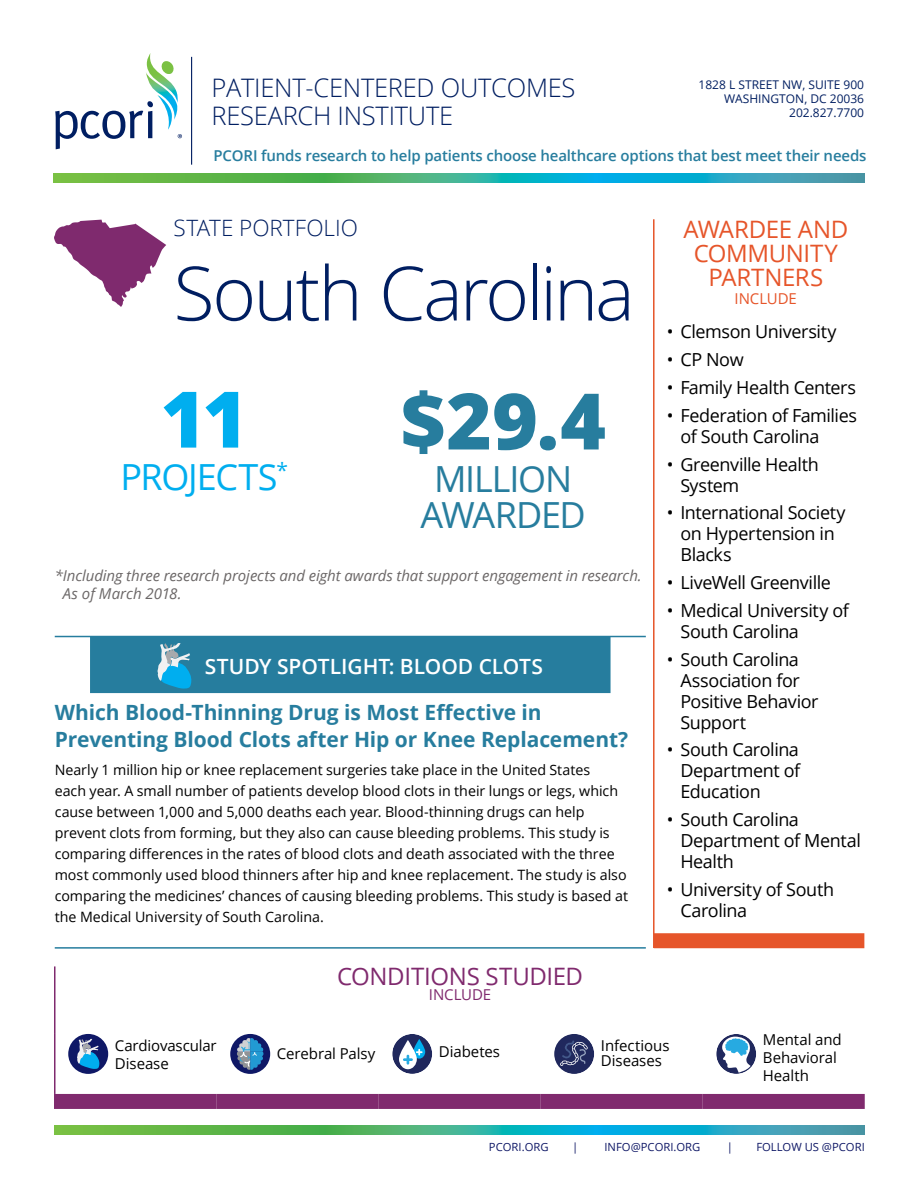
<style>
.page{position:relative;width:918px;height:1188px;background:#fff}
.page>*{position:absolute;margin:0;border:0;box-sizing:border-box;transform-origin:0 0}
.t1{font:800 78px "Open Sans";color:#277d9e}
.t2{font:800 78px "Open Sans";color:#00aeef}
.t3{font:300 75px "Open Sans";letter-spacing:-.04em;color:#001e61}
.t4{font:36px/36px "Open Sans";letter-spacing:-.03em;color:#277d9e;text-align:center}
.t5{font:36px "Open Sans";letter-spacing:-.035em;color:#00aeef}
.t6{font:300 25.5px/28.5px "Open Sans";letter-spacing:-.01em;color:#001e61}
.t7{font:24px/24px "Open Sans";letter-spacing:-.015em;color:#e6552a;text-align:center}
.t8{font:24px "Open Sans";letter-spacing:-.015em;color:#802a6e}
.t9{font:300 22.5px "Open Sans";color:#001e61}
.t10{font:700 21px/27px "Open Sans";letter-spacing:-.005em;color:#277d9e}
.t11{font:600 21px "Open Sans";color:#fff}
.t12{font:18px/21px "Open Sans";letter-spacing:-.025em;color:#000}
.t13{font:italic 15px/18px "Open Sans";letter-spacing:-.005em;color:#6b6767}
.t14{font:15px/18px "Open Sans";letter-spacing:-.005em;color:#000}
.t15{font:600 15px "Open Sans";letter-spacing:-.01em;color:#277d9e}
.t16{font:15px "Open Sans";letter-spacing:-.005em;color:#e6552a}
.t17{font:15px "Open Sans";letter-spacing:-.005em;color:#802a6e}
.t18{font:14.25px/21px "Open Sans";color:#000}
.t19{font:12px/14.4px "Open Sans";color:#001e61;text-align:right}
.t20{font:11.25px "Open Sans";color:#0f1866}
</style>
<div class="page">
<svg style="left:54px;top:1126px;width:270px;height:9px"></svg>
<svg style="left:324px;top:1126px;width:270px;height:9px"></svg>
<svg style="left:594px;top:1126px;width:271px;height:9px"></svg>
<svg style="left:55px;top:53px;width:127px;height:96px"></svg>
<hr style="left:191px;top:57px;width:1px;height:108px;background:#001e61">
<svg style="left:53px;top:174px;width:271px;height:8px"></svg>
<svg style="left:324px;top:174px;width:270px;height:8px"></svg>
<svg style="left:594px;top:174px;width:271px;height:8px"></svg>
<hr style="left:55px;top:947px;width:591px;height:2px;background:#267d9e">
<hr style="left:55px;top:636px;width:591px;height:1px;background:#267d9e">
<div style="left:90px;top:636px;width:521px;height:57px;background:#267d9e"></div>
<svg style="left:158px;top:643px;width:33px;height:46px"></svg>
<div style="left:654px;top:933px;width:210px;height:15px;background:#e6552a"></div>
<hr style="left:653px;top:219px;width:2px;height:729px;background:#e6552a">
<div style="left:54px;top:1094px;width:163px;height:15px;background:#802a6e"></div>
<div style="left:217px;top:1094px;width:162px;height:15px;background:#802a6e"></div>
<div style="left:379px;top:1094px;width:162px;height:15px;background:#802a6e"></div>
<div style="left:541px;top:1094px;width:162px;height:15px;background:#802a6e"></div>
<div style="left:703px;top:1094px;width:162px;height:15px;background:#802a6e"></div>
<hr style="left:54px;top:966px;width:2px;height:68px;background:#7f2a6e">
<hr style="left:54px;top:1034px;width:2px;height:60px;background:#7f2a6e">
<div style="left:68px;top:1034px;width:40px;height:40px;background:#0f1866;border-radius:50%"></div>
<svg style="left:77px;top:1039px;width:22px;height:30px"></svg>
<div style="left:230px;top:1034px;width:40px;height:40px;background:#0f1866;border-radius:50%"></div>
<svg style="left:237px;top:1038px;width:27px;height:32px"></svg>
<div style="left:392px;top:1034px;width:40px;height:40px;background:#20285d;border-radius:50%"></div>
<svg style="left:399px;top:1039px;width:26px;height:30px"></svg>
<div style="left:554px;top:1034px;width:40px;height:40px;background:#20285d;border-radius:50%"></div>
<svg style="left:560px;top:1040px;width:28px;height:26px"></svg>
<svg style="left:716px;top:1034px;width:40px;height:40px"></svg>
<svg style="left:722px;top:1037px;width:29px;height:36px"></svg>
<svg style="left:54px;top:220px;width:112px;height:87px"></svg>
<h3 class="t6" style="left:211px;top:73px;width:365px">PATIENT-CENTERED OUTCOMES<br>RESEARCH INSTITUTE</h3>
<p class="t19" style="left:699px;top:77px;width:167px">1828 L STREET NW, SUITE 900<br>WASHINGTON, DC 20036<br>202.827.7700</p>
<p class="t15" style="left:214px;top:145px;width:654px">PCORI funds research to help patients choose healthcare options that best meet their needs</p>
<h3 class="t9" style="left:174px;top:213px;width:186px">STATE PORTFOLIO</h3>
<h2 class="t3" style="left:174px;top:242px;width:463px">South Carolina</h2>
<h1 class="t2" style="left:160px;top:360px;width:89px">11</h1>
<h3 class="t5" style="left:120px;top:453px;width:169px">PROJECTS<sup>*</sup></h3>
<h1 class="t1" style="left:400px;top:362px;width:207px">$29.4</h1>
<h3 class="t4" style="left:421px;top:460px;width:167px">MILLION<br>AWARDED</h3>
<p class="t13" style="left:63px;top:567px;width:580px;text-indent:-8px">*Including three research projects and eight awards that support engagement in research.<br>As of March 2018.</p>
<h3 class="t11" style="left:205px;top:652px;width:340px">STUDY SPOTLIGHT: BLOOD CLOTS</h3>
<h3 class="t10" style="left:55px;top:698px;width:575px">Which Blood-Thinning Drug is Most Effective in<br>Preventing Blood Clots after Hip or Knee Replacement?</h3>
<p class="t18" style="left:55px;top:759px;width:575px">Nearly 1 million hip or knee replacement surgeries take place in the United States<br>each year. A small number of patients develop blood clots in their lungs or legs, which cause between 1,000 and 5,000 deaths each year. Blood-thinning drugs can help prevent clots from forming, but they also can cause bleeding problems. This study is comparing differences in the rates of blood clots and death associated with the three most commonly used blood thinners after hip and knee replacement. The study is also comparing the medicines’ chances of causing bleeding problems. This study is based at the Medical University of South Carolina.</p>
<h3 class="t8" style="left:337px;top:960px;width:247px">CONDITIONS STUDIED</h3>
<p class="t17" style="left:429px;top:984px;width:64px">INCLUDE</p>
<h3 class="t7" style="left:683px;top:217px;width:166px">AWARDEE AND<br>COMMUNITY<br>PARTNERS</h3>
<p class="t16" style="left:735px;top:288px;width:64px">INCLUDE</p>
<p class="t12" style="left:667px;top:321px;width:171px">• Clemson University</p>
<p class="t12" style="left:667px;top:349px;width:78px">• CP Now</p>
<p class="t12" style="left:667px;top:377px;width:191px">• Family Health Centers</p>
<p class="t12" style="left:680px;top:404px;width:178px;text-indent:-14px">• Federation of Families of South Carolina</p>
<p class="t12" style="left:680px;top:453px;width:140px;text-indent:-14px">• Greenville Health<br>System</p>
<p class="t12" style="left:680px;top:502px;width:167px;text-indent:-14px">• International Society on Hypertension in<br>Blacks</p>
<p class="t12" style="left:667px;top:572px;width:166px">• LiveWell Greenville</p>
<p class="t12" style="left:680px;top:599px;width:170px;text-indent:-14px">• Medical University of<br>South Carolina</p>
<p class="t12" style="left:680px;top:648px;width:140px;text-indent:-14px">• South Carolina<br>Association for<br>Positive Behavior<br>Support</p>
<p class="t12" style="left:680px;top:739px;width:121px;text-align:justify;text-indent:-14px">• South Carolina Department of Education</p>
<p class="t12" style="left:680px;top:809px;width:182px;text-indent:-14px">• South Carolina<br>Department of Mental<br>Health</p>
<p class="t12" style="left:680px;top:878px;width:155px;text-indent:-14px">• University of South<br>Carolina</p>
<p class="t14" style="left:115px;top:1037px;width:103px">Cardiovascular<br>Disease</p>
<p class="t14" style="left:277px;top:1044px;width:100px">Cerebral Palsy</p>
<p class="t14" style="left:439px;top:1043px;width:63px">Diabetes</p>
<p class="t14" style="left:601px;top:1038px;width:70px;line-height:15px">Infectious<br>Diseases</p>
<p class="t14" style="left:763px;top:1031px;width:80px">Mental and<br>Behavioral<br>Health</p>
<p class="t20" style="left:489px;top:1140px;width:61px">PCORI.ORG</p>
<p class="t20" style="left:572px;top:1140px;width:8px">|</p>
<p class="t20" style="left:604px;top:1140px;width:97px">INFO@PCORI.ORG</p>
<p class="t20" style="left:727px;top:1140px;width:8px">|</p>
<p class="t20" style="left:756px;top:1140px;width:110px">FOLLOW US @PCORI</p>
</div>
